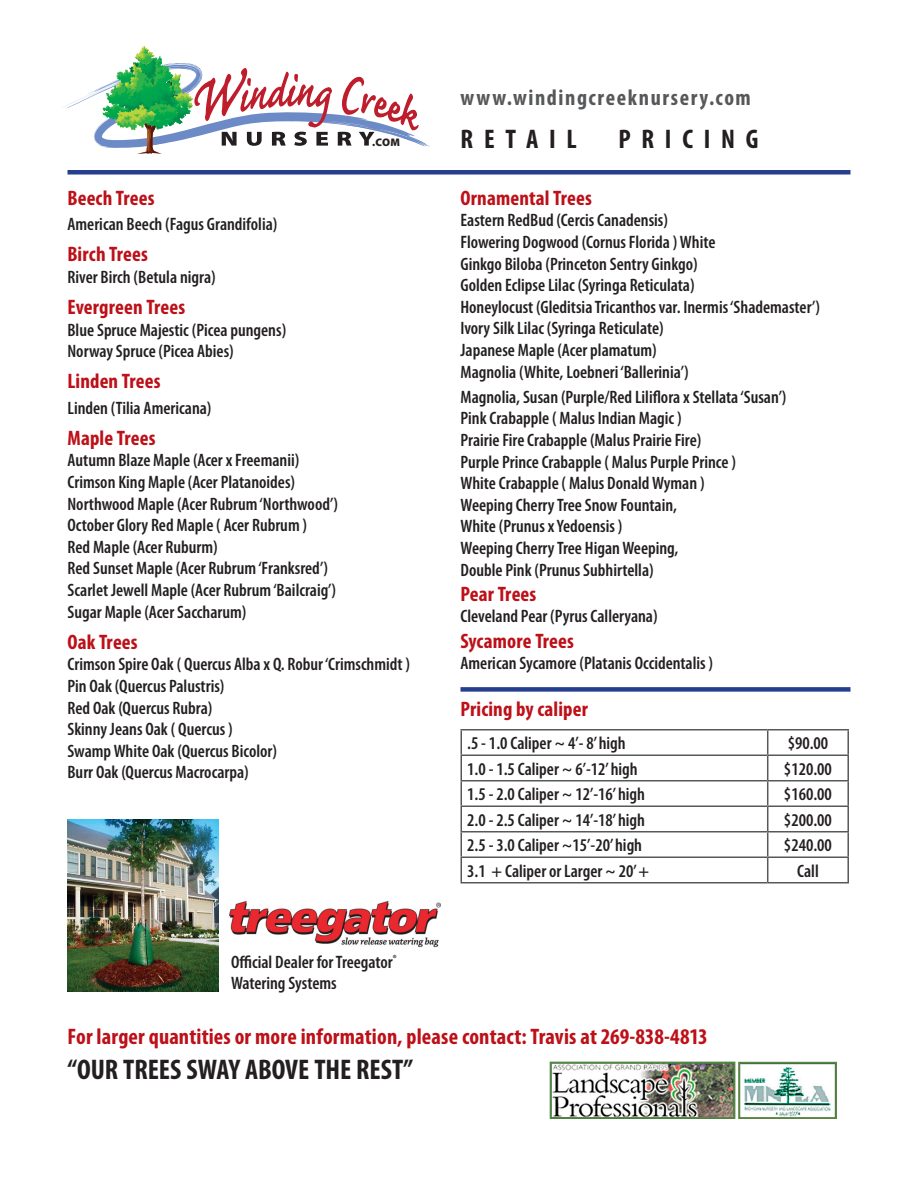
<style>
.page{position:relative;width:918px;height:1188px;background:#fff}
.page>*{position:absolute;margin:0;border:0;box-sizing:border-box;transform-origin:0 0}
.t1{font:700 condensed 28.5px "Myriad Pro";color:#231f20}
.t2{font:700 condensed 27px "Myriad Pro";letter-spacing:.4em;color:#231f20}
.t3{font:700 condensed 22.5px "Myriad Pro";letter-spacing:.005em;color:#bd1018}
.t4{font:700 condensed 22.5px "Myriad Pro";letter-spacing:.07em;color:#57585a}
.t5{font:700 condensed 21px "Myriad Pro";letter-spacing:.005em;color:#bd1018}
.t6{font:600 condensed 18px/21.6px "Myriad Pro";color:#231f20}
.t7{font:900 10.95px "Myriad Pro";color:#231f20}
</style>
<div class="page">
<svg style="left:61px;top:46px;width:369px;height:108px"></svg>
<hr style="left:460px;top:729px;width:308px;height:1px;background:#57585a">
<hr style="left:460px;top:730px;width:2px;height:24px;background:#57585a">
<hr style="left:768px;top:729px;width:81px;height:1px;background:#57585a">
<hr style="left:847px;top:730px;width:2px;height:24px;background:#57585a">
<hr style="left:460px;top:754px;width:308px;height:2px;background:#57585a">
<hr style="left:460px;top:756px;width:2px;height:24px;background:#57585a">
<hr style="left:768px;top:754px;width:81px;height:2px;background:#57585a">
<hr style="left:847px;top:756px;width:2px;height:24px;background:#57585a">
<hr style="left:460px;top:780px;width:308px;height:2px;background:#57585a">
<hr style="left:460px;top:782px;width:2px;height:24px;background:#57585a">
<hr style="left:768px;top:780px;width:81px;height:2px;background:#57585a">
<hr style="left:847px;top:782px;width:2px;height:24px;background:#57585a">
<hr style="left:460px;top:806px;width:308px;height:1px;background:#57585a">
<hr style="left:460px;top:807px;width:2px;height:24px;background:#57585a">
<hr style="left:768px;top:806px;width:81px;height:1px;background:#57585a">
<hr style="left:847px;top:807px;width:2px;height:24px;background:#57585a">
<hr style="left:460px;top:831px;width:308px;height:1px;background:#57585a">
<hr style="left:460px;top:832px;width:2px;height:24px;background:#57585a">
<hr style="left:768px;top:831px;width:81px;height:1px;background:#57585a">
<hr style="left:847px;top:832px;width:2px;height:24px;background:#57585a">
<hr style="left:460px;top:856px;width:308px;height:2px;background:#57585a">
<hr style="left:460px;top:858px;width:2px;height:24px;background:#57585a">
<hr style="left:768px;top:856px;width:81px;height:2px;background:#57585a">
<svg style="left:767px;top:730px;width:1px;height:152px"></svg>
<hr style="left:847px;top:858px;width:2px;height:24px;background:#57585a">
<hr style="left:460px;top:882px;width:308px;height:2px;background:#57585a">
<hr style="left:768px;top:882px;width:81px;height:2px;background:#57585a">
<img style="left:230px;top:901px;width:211px;height:47px">
<img style="left:68px;top:819px;width:150px;height:173px">
<img style="left:744px;top:1067px;width:87px;height:49px">
<div style="left:738px;top:1062px;width:99px;height:57px;border:2px solid #598443"></div>
<img style="left:553px;top:1065px;width:179px;height:51px">
<div style="left:550px;top:1062px;width:185px;height:57px;border:2px solid #598443"></div>
<div style="left:68px;top:170px;width:782px;height:5px;background:#253f8e"></div>
<div style="left:460px;top:687px;width:390px;height:5px;background:#253f8e"></div>
<p class="t4" style="left:460px;top:84px;width:292px">www.windingcreeknursery.com</p>
<p class="t7" style="left:372px;top:135px;width:29px">.COM</p>
<p class="t2" style="left:460px;top:122px;width:118px">RETAIL</p>
<p class="t2" style="left:619px;top:122px;width:142px">PRICING</p>
<p class="t5" style="left:68px;top:185px;width:89px">Beech Trees</p>
<p class="t6" style="left:68px;top:213px;width:211px">American Beech (Fagus Grandifolia)</p>
<p class="t5" style="left:68px;top:241px;width:82px">Birch Trees</p>
<p class="t6" style="left:68px;top:266px;width:150px">River Birch (Betula nigra)</p>
<p class="t5" style="left:68px;top:294px;width:119px">Evergreen Trees</p>
<p class="t6" style="left:68px;top:318px;width:220px">Blue Spruce Majestic (Picea pungens)<br>Norway Spruce (Picea Abies)</p>
<p class="t5" style="left:68px;top:368px;width:95px">Linden Trees</p>
<p class="t6" style="left:68px;top:396px;width:146px">Linden (Tilia Americana)</p>
<p class="t5" style="left:68px;top:425px;width:90px">Maple Trees</p>
<p class="t6" style="left:68px;top:449px;width:272px">Autumn Blaze Maple (Acer x Freemanii)<br>Crimson King Maple (Acer Platanoides)<br>Northwood Maple (Acer Rubrum ‘Northwood’)<br>October Glory Red Maple ( Acer Rubrum )<br>Red Maple (Acer Ruburm)<br>Red Sunset Maple (Acer Rubrum ‘Franksred’)<br>Scarlet Jewell Maple (Acer Rubrum ‘Bailcraig’)<br>Sugar Maple (Acer Saccharum)</p>
<p class="t5" style="left:68px;top:629px;width:72px">Oak Trees</p>
<p class="t6" style="left:68px;top:653px;width:344px">Crimson Spire Oak ( Quercus Alba x Q. Robur ‘Crimschmidt )<br>Pin Oak (Quercus Palustris)<br>Red Oak (Quercus Rubra)<br>Skinny Jeans Oak ( Quercus )<br>Swamp White Oak (Quercus Bicolor)<br>Burr Oak (Quercus Macrocarpa)</p>
<p class="t5" style="left:460px;top:185px;width:133px">Ornamental Trees</p>
<p class="t6" style="left:460px;top:209px;width:361px">Eastern RedBud (Cercis Canadensis)<br>Flowering Dogwood (Cornus Florida ) White<br>Ginkgo Biloba (Princeton Sentry Ginkgo)<br>Golden Eclipse Lilac (Syringa Reticulata)<br>Honeylocust (Gleditsia Tricanthos var. Inermis ‘Shademaster’)<br>Ivory Silk Lilac (Syringa Reticulate)<br>Japanese Maple (Acer plamatum)<br>Magnolia (White, Loebneri ‘Ballerinia’)</p>
<p class="t6" style="left:460px;top:386px;width:328px">Magnolia, Susan (Purple/Red Liliflora x Stellata ‘Susan’)<br>Pink Crabapple ( Malus Indian Magic )<br>Prairie Fire Crabapple (Malus Prairie Fire)</p>
<p class="t6" style="left:460px;top:450px;width:277px">Purple Prince Crabapple ( Malus Purple Prince )<br>White Crabapple ( Malus Donald Wyman )<br>Weeping Cherry Tree Snow Fountain,<br>White (Prunus x Yedoensis )<br>Weeping Cherry Tree Higan Weeping,<br>Double Pink (Prunus Subhirtella)</p>
<p class="t5" style="left:460px;top:581px;width:77px">Pear Trees</p>
<p class="t6" style="left:460px;top:605px;width:199px">Cleveland Pear (Pyrus Calleryana)</p>
<p class="t5" style="left:460px;top:627px;width:115px">Sycamore Trees</p>
<p class="t6" style="left:460px;top:652px;width:254px">American Sycamore (Platanis Occidentalis )</p>
<p class="t5" style="left:460px;top:696px;width:129px">Pricing by caliper</p>
<p class="t6" style="left:467px;top:732px;width:160px">.5 - 1.0 Caliper ~ 4’- 8’ high</p>
<p class="t6" style="left:788px;top:732px;width:42px">$90.00</p>
<p class="t6" style="left:467px;top:758px;width:172px">1.0 - 1.5 Caliper ~ 6’-12’ high</p>
<p class="t6" style="left:784px;top:758px;width:49px">$120.00</p>
<p class="t6" style="left:467px;top:783px;width:179px">1.5 - 2.0 Caliper ~ 12’-16’ high</p>
<p class="t6" style="left:784px;top:783px;width:49px">$160.00</p>
<p class="t6" style="left:467px;top:809px;width:179px">2.0 - 2.5 Caliper ~ 14’-18’ high</p>
<p class="t6" style="left:784px;top:809px;width:49px">$200.00</p>
<p class="t6" style="left:467px;top:834px;width:176px">2.5 - 3.0 Caliper ~15’-20’ high</p>
<p class="t6" style="left:784px;top:834px;width:49px">$240.00</p>
<p class="t6" style="left:467px;top:860px;width:184px">3.1 + Caliper or Larger ~ 20’ +</p>
<p class="t6" style="left:797px;top:860px;width:23px">Call</p>
<p class="t6" style="left:231px;top:951px;width:167px">Official Dealer for Treegator<sup>®<br></sup>Watering Systems</p>
<p class="t3" style="left:68px;top:1023px;width:642px">For larger quantities or more information, please contact: Travis at 269-838-4813</p>
<p class="t1" style="left:68px;top:1051px;width:347px">“OUR TREES SWAY ABOVE THE REST”</p>
</div>
